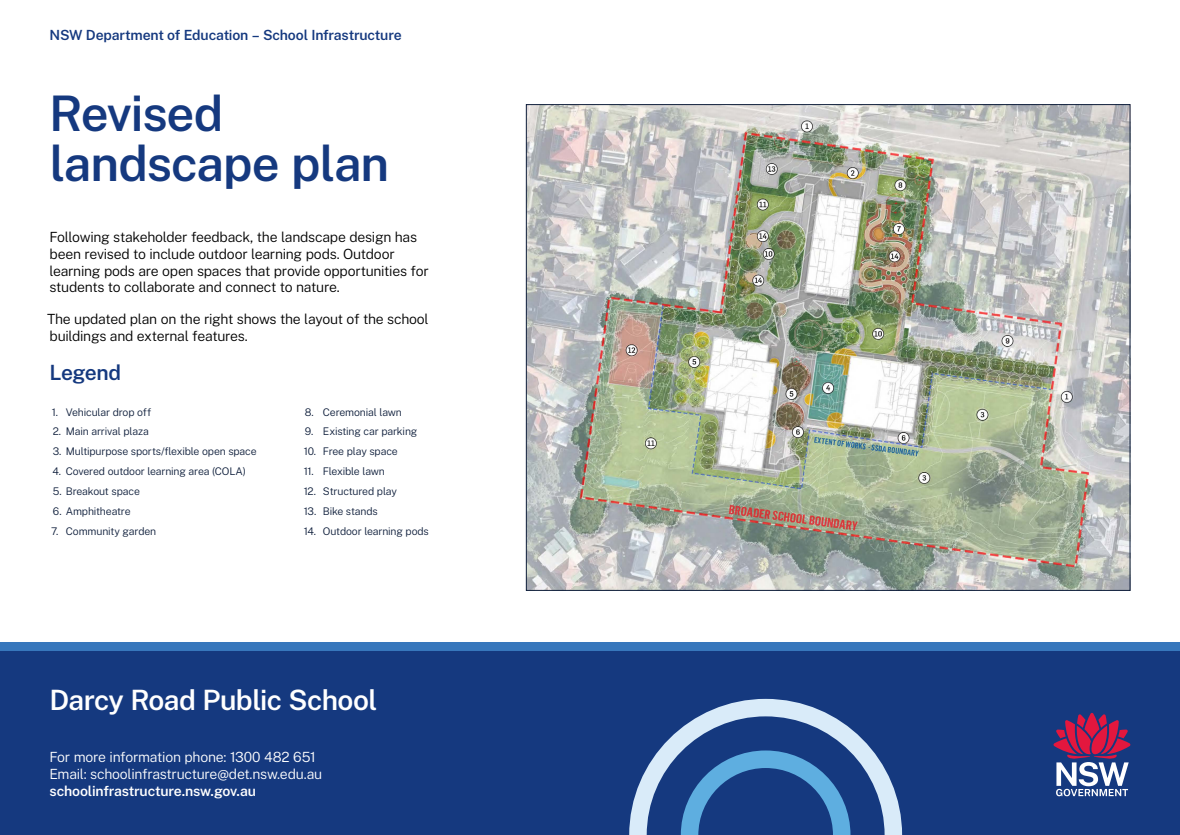
<style>
.page{position:relative;width:1180px;height:835px;background:#fff}
.page>*{position:absolute;margin:0;border:0;box-sizing:border-box;transform-origin:0 0}
.Heading_1_white{font:600 49px/50.4px "Public Sans";letter-spacing:-.02em;color:#15397f}
.t1{font:600 28px "Public Sans";letter-spacing:-.02em;color:#fff}
.Heading_3_white{font:600 21px "Public Sans";letter-spacing:-.025em;color:#15397f}
.Body_40_48_white{font:300 14px/16.8px "Public Sans";letter-spacing:-.02em;color:#000}
.t2{font:300 14px/16.8px "Public Sans";letter-spacing:-.02em;color:#fff}
.t3{font:600 14px "Public Sans";letter-spacing:-.015em;color:#15397f}
.t4{font:600 14px "Public Sans";letter-spacing:-.015em;color:#fff}
.Bullet_40_48_navy{font:300 10.5px "Public Sans";letter-spacing:-.015em;color:#0e1e3b}
</style>
<div class="page">
<div style="left:0;top:650px;width:1180px;height:184px;background:#15397f"></div>
<svg style="left:1053px;top:712px;width:77px;height:84px"></svg>
<div style="left:0;top:641px;width:1180px;height:9px;background:#3777bc"></div>
<svg style="left:629px;top:698px;width:273px;height:136px"></svg>
<img style="left:528px;top:106px;width:600px;height:482px">
<h3 class="t3" style="left:50px;top:26px;width:354px">NSW Department of Education – School Infrastructure</h3>
<p class="Heading_1_white" style="left:49px;top:86px;width:341px">Revised landscape plan</p>
<p class="Body_40_48_white" style="left:49px;top:228px;width:381px">Following stakeholder feedback, the landscape design has been revised to include outdoor learning pods. Outdoor learning pods are open spaces that provide opportunities for students to collaborate and connect to nature.</p>
<p class="Body_40_48_white" style="left:47px;top:310px;width:383px">The updated plan on the right shows the layout of the school buildings and external features.</p>
<p class="Heading_3_white" style="left:49px;top:359px;width:73px">Legend</p>
<p class="Bullet_40_48_navy" style="left:52px;top:405px;width:101px">1. Vehicular drop off</p>
<p class="Bullet_40_48_navy" style="left:53px;top:424px;width:98px">2. Main arrival plaza</p>
<p class="Bullet_40_48_navy" style="left:53px;top:444px;width:205px">3. Multipurpose sports/flexible open space</p>
<p class="Bullet_40_48_navy" style="left:52px;top:464px;width:195px">4. Covered outdoor learning area (COLA)</p>
<p class="Bullet_40_48_navy" style="left:53px;top:484px;width:89px">5. Breakout space</p>
<p class="Bullet_40_48_navy" style="left:53px;top:504px;width:79px">6. Amphitheatre</p>
<p class="Bullet_40_48_navy" style="left:51px;top:524px;width:107px">7. Community garden</p>
<p class="Bullet_40_48_navy" style="left:305px;top:405px;width:99px">8. Ceremonial lawn</p>
<p class="Bullet_40_48_navy" style="left:305px;top:424px;width:114px">9. Existing car parking</p>
<p class="Bullet_40_48_navy" style="left:304px;top:444px;width:96px">10. Free play space</p>
<p class="Bullet_40_48_navy" style="left:304px;top:464px;width:83px">11. Flexible lawn</p>
<p class="Bullet_40_48_navy" style="left:304px;top:484px;width:95px">12. Structured play</p>
<p class="Bullet_40_48_navy" style="left:304px;top:504px;width:76px">13. Bike stands</p>
<p class="Bullet_40_48_navy" style="left:304px;top:524px;width:127px">14. Outdoor learning pods</p>
<h2 class="t1" style="left:49px;top:681px;width:329px">Darcy Road Public School</h2>
<h3 class="t2" style="left:49px;top:748px;width:274px">For more information phone: 1300 482 651<br>Email: schoolinfrastructure@det.nsw.edu.au</h3>
<h3 class="t4" style="left:50px;top:781px;width:208px">schoolinfrastructure.nsw.gov.au</h3>
</div>
